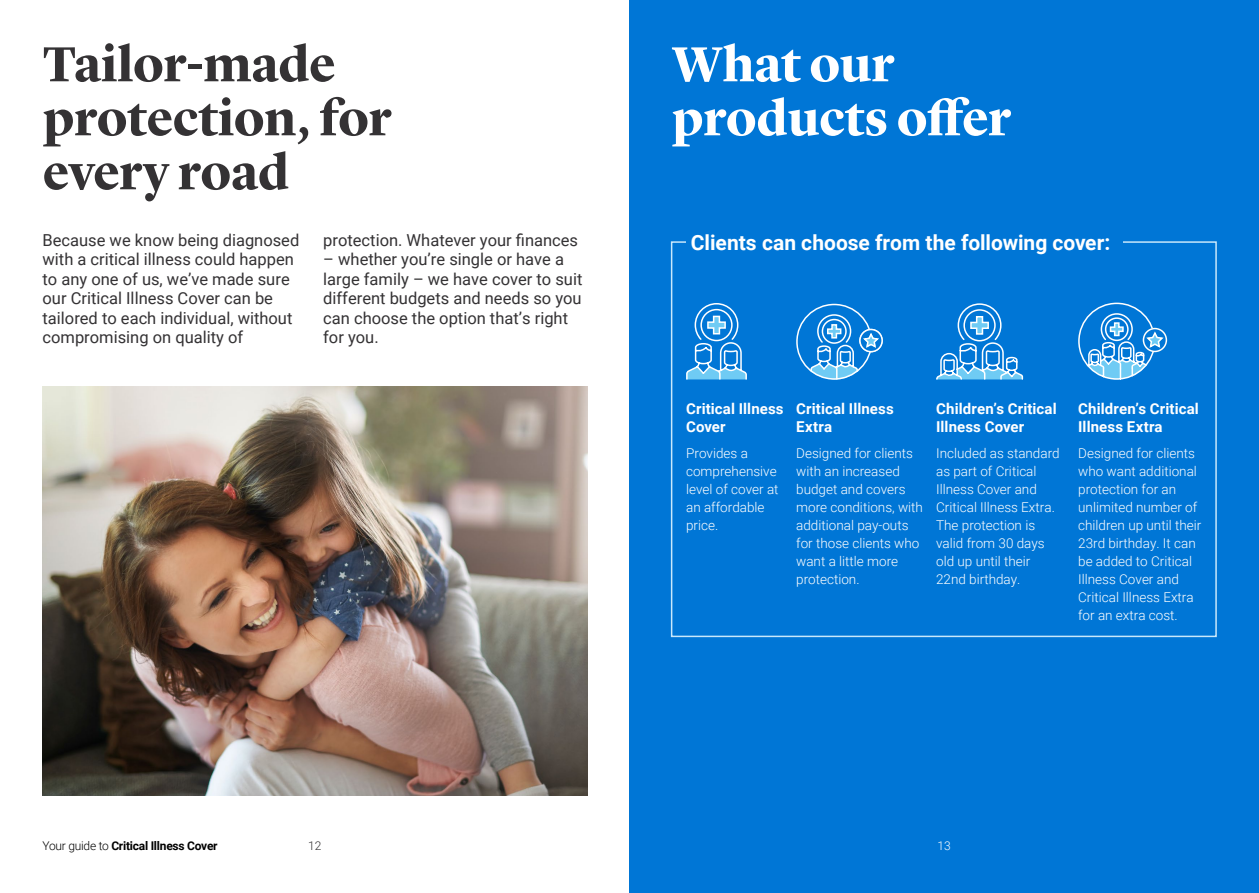
<style>
.page{position:relative;width:1259px;height:893px;background:#fff}
.page>*{position:absolute;margin:0;border:0;box-sizing:border-box;transform-origin:0 0}
.H3_34_36{font:700 51px/54px "Lyon Display";color:#343234}
.H3_34_36-2{font:700 51px/54px "Lyon Display";color:#fff}
.H6_14_16_8{font:700 21px "Roboto";color:#fff}
.Sub_Body_11_13_rg{font:16.5px/19.5px "Roboto";color:#343234}
.H5_10_12_bold{font:700 15px/18px "Roboto";letter-spacing:.005em;color:#fff}
.Body_9_12{font:300 13.5px/18px "Roboto";color:#fff}
.t1{font:700 12px "Roboto";letter-spacing:-.02em;color:#000}
.t2{font:300 12px "Roboto";color:#343234}
.Source_8_12{font:300 12px "Roboto";color:#fff}
.s1{font-weight:300}
</style>
<div class="page">
<img style="left:43px;top:387px;width:544px;height:409px">
<div style="left:629px;top:0;width:630px;height:893px;background:#0076d6"></div>
<svg style="left:686px;top:303px;width:61px;height:77px"></svg>
<svg style="left:936px;top:303px;width:88px;height:77px"></svg>
<div style="left:796px;top:304px;width:76px;height:76px;border:2px solid #fff;border-radius:50%"></div>
<div style="left:859px;top:329px;width:24px;height:23px;border:2px solid #fff;border-radius:50%"></div>
<svg style="left:809px;top:313px;width:71px;height:67px"></svg>
<div style="left:1142px;top:328px;width:25px;height:24px;border:2px solid #fff;border-radius:50%"></div>
<svg style="left:1078px;top:302px;width:87px;height:78px"></svg>
<p class="H3_34_36" style="left:43px;top:33px;width:350px">Tailor-made protection, for every road</p>
<p class="H3_34_36-2" style="left:672px;top:33px;width:340px">What our products offer</p>
<p class="H6_14_16_8" style="left:691px;top:227px;width:421px">Clients can choose from the following cover:</p>
<p class="Sub_Body_11_13_rg" style="left:43px;top:230px;width:258px">Because we know being diagnosed with a critical illness could happen to any one of us, we’ve made sure our Critical Illness Cover can be tailored to each individual, without compromising on quality of</p>
<p class="Sub_Body_11_13_rg" style="left:323px;top:230px;width:256px">protection. Whatever your finances</p>
<p class="Sub_Body_11_13_rg" style="left:323px;top:249px;width:261px">– whether you’re single or have a large family – we have cover to suit different budgets and needs so you can choose the option that’s right for you.</p>
<p class="t1" style="left:43px;top:838px;width:177px"><span class="s1">Your guide to</span> Critical Illness Cover</p>
<p class="t2" style="left:308px;top:838px;width:15px">12</p>
<p class="H5_10_12_bold" style="left:686px;top:399px;width:99px">Critical Illness<br>Cover</p>
<p class="Body_9_12" style="left:686px;top:444px;width:94px">Provides a comprehensive level of cover at an affordable price.</p>
<p class="H5_10_12_bold" style="left:796px;top:399px;width:99px">Critical Illness<br>Extra</p>
<p class="Body_9_12" style="left:796px;top:444px;width:128px">Designed for clients with an increased budget and covers more conditions, with additional pay-outs for those clients who want a little more protection.</p>
<p class="H5_10_12_bold" style="left:936px;top:399px;width:122px">Children’s Critical<br>Illness Cover</p>
<p class="Body_9_12" style="left:936px;top:444px;width:125px">Included as standard as part of Critical<br>Illness Cover and<br>Critical Illness Extra.<br>The protection is valid from 30 days old up until their<br>22nd birthday.</p>
<p class="H5_10_12_bold" style="left:1078px;top:399px;width:122px">Children’s Critical<br>Illness Extra</p>
<p class="Body_9_12" style="left:1078px;top:444px;width:125px">Designed for clients who want additional protection for an unlimited number of children up until their<br>23rd birthday. It can be added to Critical<br>Illness Cover and<br>Critical Illness Extra for an extra cost.</p>
<p class="Source_8_12" style="left:937px;top:838px;width:15px">13</p>
</div>
